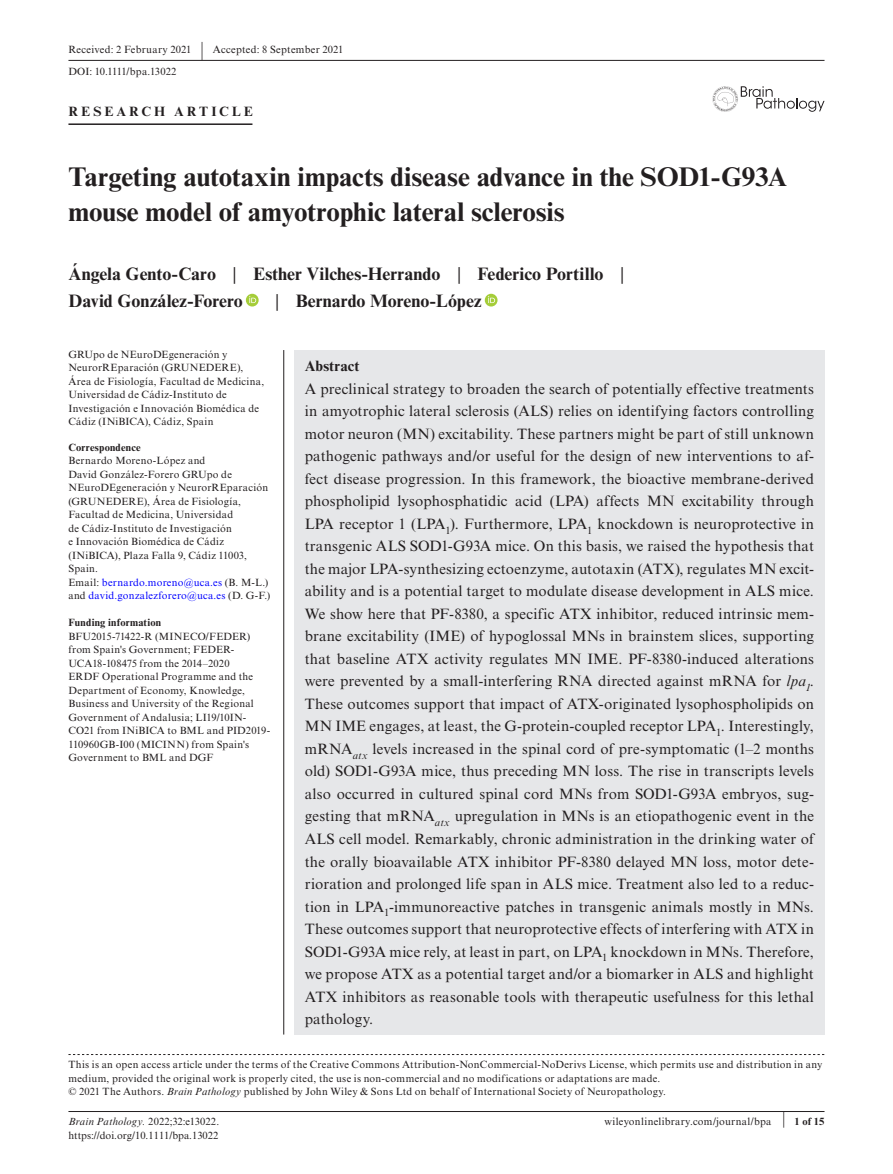
<style>
.page{position:relative;width:893px;height:1174px;background:#fff}
.page>*{position:absolute;margin:0;border:0;box-sizing:border-box;transform-origin:0 0}
.t1{font:700 27px/34.5px "Times New Roman MT Std";letter-spacing:-.005em;color:#231f20}
.t2{font:700 18px/27px "Times New Roman MT Std";color:#231f20}
.t3{font:15px/22.5px "Times New Roman MT Std";letter-spacing:.015em;color:#231f20;text-align:justify}
.t4{font:700 15px "Times New Roman MT Std";letter-spacing:.005em;color:#231f20}
.t5{font:700 13.5px "Times New Roman MT Std";letter-spacing:.225em;color:#231f20}
.t6{font:10.5px/13.5px "Times New Roman MT Std";letter-spacing:.025em;color:#231f20}
.t7{font:700 10.5px "Times New Roman MT Std";letter-spacing:.02em;color:#231f20}
.t8{font:10.5px "Times New Roman MT Std";color:#231f20}
.t9{font:italic 10.5px "Times New Roman MT Std";letter-spacing:.02em;color:#231f20}
.s1{font-size:19.65px}
.s2{font-weight:400}
.s3{color:#00f}
.s4{font-style:italic}
.s5{font-style:normal}
.s6{font-weight:400;font-size:17.4px}
</style>
<div class="page">
<hr style="left:68px;top:1111px;width:756px;height:1px;background:#231f20">
<svg style="left:712px;top:86px;width:112px;height:26px"></svg>
<hr style="left:68px;top:60px;width:756px;height:1px;background:#231f20">
<hr style="left:68px;top:123px;width:184px;height:2px;background:#231f20">
<svg style="left:246px;top:294px;width:13px;height:12px"></svg>
<svg style="left:249px;top:296px;width:7px;height:7px"></svg>
<div style="left:485px;top:294px;width:12px;height:12px;background:#a5cd39;border-radius:50%"></div>
<svg style="left:488px;top:296px;width:7px;height:7px"></svg>
<svg style="left:68px;top:1054px;width:756px;height:1px"></svg>
<div style="left:294px;top:350px;width:530px;height:684px;background:#e6e7e9"></div>
<hr style="left:283px;top:350px;width:1px;height:684px;background:#231f20">
<p class="t6" style="left:68px;top:39px;width:276px;line-height:22.2px">Received: 2 February 2021 <span class="s1">|</span> Accepted: 8 September 2021<br>DOI: 10.1111/bpa.13022</p>
<p class="t5" style="left:68px;top:103px;width:186px">RESEARCH ARTICLE</p>
<h1 class="t1" style="left:68px;top:159px;width:720px">Targeting autotaxin impacts disease advance in the SOD1-G93A mouse model of amyotrophic lateral sclerosis</h1>
<p class="t2" style="left:68px;top:259px;width:557px">Ángela Gento-Caro <span class="s2">|</span> Esther Vilches-Herrando <span class="s2">|</span> Federico Portillo <span class="s2">|<br></span>David González-Forero</p>
<p class="t2" style="left:276px;top:286px;width:208px"><span class="s2">|</span> Bernardo Moreno-López</p>
<p class="t6" style="left:68px;top:347px;width:197px">GRUpo de NEuroDEgeneración y NeurorREparación (GRUNEDERE), Área de Fisiología, Facultad de Medicina, Universidad de Cádiz-Instituto de Investigación e Innovación Biomédica de Cádiz (INiBICA), Cádiz, Spain</p>
<p class="t7" style="left:68px;top:440px;width:74px">Correspondence</p>
<p class="t6" style="left:68px;top:454px;width:203px">Bernardo Moreno-López and<br>David González-Forero GRUpo de NEuroDEgeneración y NeurorREparación (GRUNEDERE), Área de Fisiología, Facultad de Medicina, Universidad<br>de Cádiz-Instituto de Investigación<br>e Innovación Biomédica de Cádiz (INiBICA), Plaza Falla 9, Cádiz 11003, Spain.<br>Email: <span class="s3">bernardo.moreno@uca.es</span> (B. M-L.) and <span class="s3">david.gonzalezforero@uca.es</span> (D. G-F.)</p>
<p class="t7" style="left:68px;top:616px;width:94px">Funding information</p>
<p class="t6" style="left:68px;top:629px;width:203px">BFU2015-71422-R (MINECO/FEDER) from Spain's Government; FEDER-UCA18-108475 from the 2014–2020<br>ERDF Operational Programme and the Department of Economy, Knowledge, Business and University of the Regional Government of Andalusia; LI19/10IN-CO21 from INiBICA to BML and PID2019- 110960GB-I00 (MICINN) from Spain's Government to BML and DGF</p>
<p class="t4" style="left:305px;top:357px;width:56px">Abstract</p>
<p class="t3" style="left:305px;top:377px;width:511px">A preclinical strategy to broaden the search of potentially effective treatments in amyotrophic lateral sclerosis (ALS) relies on identifying factors controlling motor neuron (MN) excitability. These partners might be part of still unknown pathogenic pathways and/or useful for the design of new interventions to af&shy;fect disease progression. In this framework, the bioactive membrane-derived phospholipid lysophosphatidic acid (LPA) affects MN excitability through LPA receptor 1 (LPA<sub>1</sub>). Furthermore, LPA<sub>1</sub> knockdown is neuroprotective in transgenic ALS SOD1-G93A mice. On this basis, we raised the hypothesis that the major LPA-synthesizing ectoenzyme, autotaxin (ATX), regulates MN excit&shy;ability and is a potential target to modulate disease development in ALS mice.<br>We show here that PF-8380, a specific ATX inhibitor, reduced intrinsic mem&shy;brane excitability (IME) of hypoglossal MNs in brainstem slices, supporting that baseline ATX activity regulates MN IME. PF-8380-induced alterations were prevented by a small-interfering RNA directed against mRNA for <span class="s4">lpa</span><sub>1</sub>.<br>These outcomes support that impact of ATX-originated lysophospholipids on MN IME engages, at least, the G-protein-coupled receptor LPA<sub>1</sub>. Interestingly, mRNA<sub>atx</sub> levels increased in the spinal cord of pre-symptomatic (1–2 months old) SOD1-G93A mice, thus preceding MN loss. The rise in transcripts levels also occurred in cultured spinal cord MNs from SOD1-G93A embryos, sug&shy;gesting that mRNA<sub>atx</sub> upregulation in MNs is an etiopathogenic event in the ALS cell model. Remarkably, chronic administration in the drinking water of the orally bioavailable ATX inhibitor PF-8380 delayed MN loss, motor dete&shy;rioration and prolonged life span in ALS mice. Treatment also led to a reduc&shy;tion in LPA<sub>1</sub>-immunoreactive patches in transgenic animals mostly in MNs.<br>These outcomes support that neuroprotective effects of interfering with ATX in SOD1-G93A mice rely, at least in part, on LPA<sub>1</sub> knockdown in MNs. Therefore, we propose ATX as a potential target and/or a biomarker in ALS and highlight ATX inhibitors as reasonable tools with therapeutic usefulness for this lethal pathology.</p>
<p class="t6" style="left:68px;top:1058px;width:756px">This is an open access article under the terms of the Creative Commons Attribution-NonCommercial-NoDerivs License, which permits use and distribution in any medium, provided the original work is properly cited, the use is non-commercial and no modifications or adaptations are made.<br>© 2021 The Authors. <span class="s4">Brain Pathology</span> published by John Wiley &amp; Sons Ltd on behalf of International Society of Neuropathology.</p>
<p class="t9" style="left:68px;top:1115px;width:152px">Brain Pathology. <span class="s5">2022;32:e13022.</span></p>
<p class="t7" style="left:783px;top:1115px;width:43px"><span class="s6">|</span> 1 of 15</p>
<p class="t8" style="left:68px;top:1129px;width:151px">https://doi.org/10.1111/bpa.13022</p>
<p class="t6" style="left:605px;top:1115px;width:168px">wileyonlinelibrary.com/journal/bpa</p>
</div>
